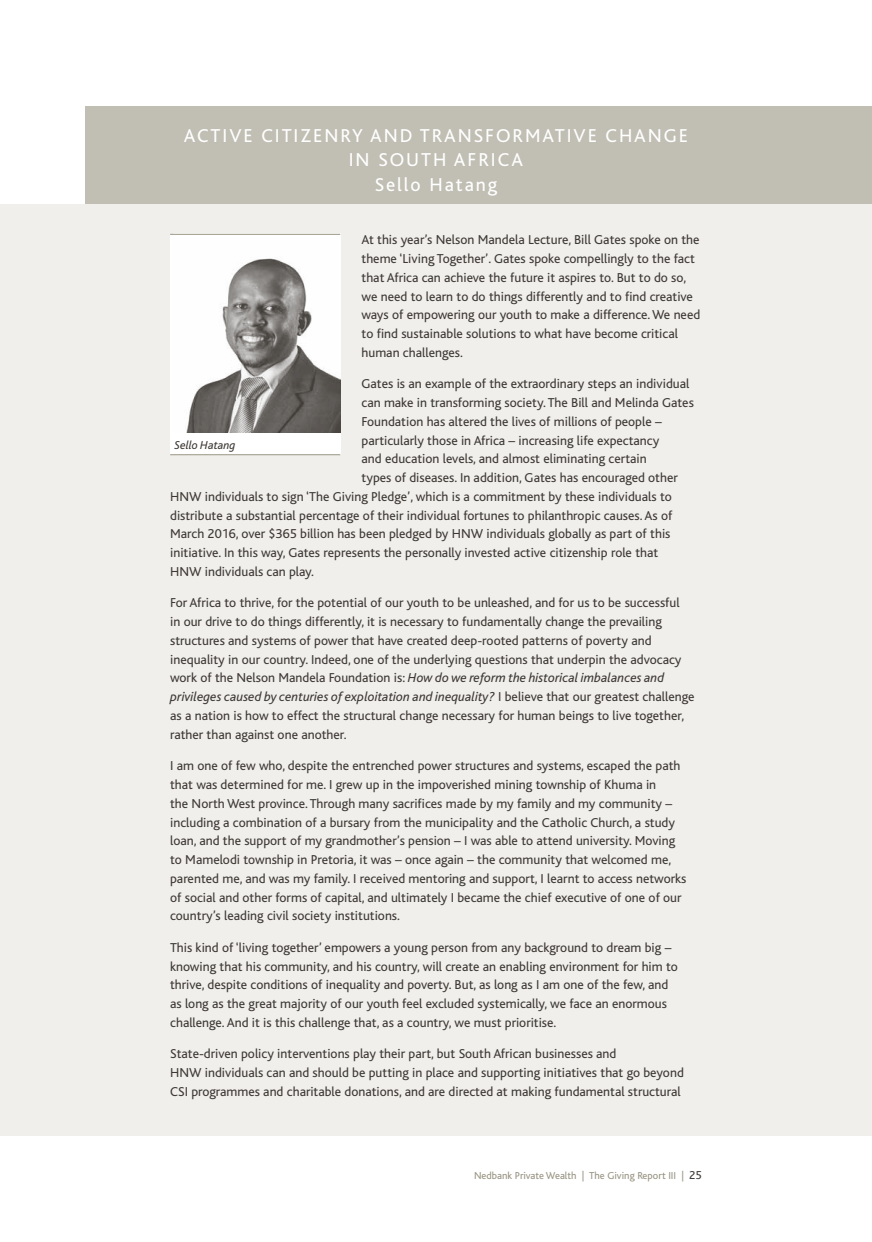
<style>
.page{position:relative;width:872px;height:1242px;background:#fff}
.page>*{position:absolute;margin:0;border:0;box-sizing:border-box;transform-origin:0 0}
.t1{font:19.5px/24px "Bliss";letter-spacing:.1em;color:#fff;text-align:center}
.t2{font:13.5px/18.8px "Bliss";color:#3e3935}
.t3{font:italic 12px "Bliss";color:#3e3935}
.t4{font:10.5px "Bliss";color:#989482}
.s1{font-style:italic}
.s2{font-size:12px;color:#3e3935}
</style>
<div class="page">
<div style="left:85px;top:106px;width:787px;height:98px;background:#c1bfb4"></div>
<div style="left:0;top:204px;width:872px;height:931px;background:#f0efec"></div>
<div style="left:170px;top:234px;width:170px;height:200px;background:#fff"></div>
<img style="left:186px;top:258px;width:154px;height:175px">
<div style="left:170px;top:434px;width:170px;height:21px;background:#fff"></div>
<hr style="left:170px;top:234px;width:170px;height:1px;background:#989482">
<hr style="left:170px;top:454px;width:170px;height:1px;background:#989482">
<h1 class="t1" style="left:184px;top:124px;width:505px">ACTIVE CITIZENRY AND TRANSFORMATIVE CHANGE<br>IN SOUTH AFRICA<br>Sello H atang</h1>
<p class="t2" style="left:361px;top:231px;width:340px">At this year’s N elson Mandela Lecture, Bill Gates spoke on the theme ‘Living Together’. Gates spoke compellingly to the fact that Africa can achieve the future it aspires to. But to do so, we need to learn to do things differently and to find creative ways of empowering our youth to make a difference. We need to find sustainable solutions to what have become critical human challenges.</p>
<p class="t2" style="left:361px;top:375px;width:329px">Gates is an example of the extraordinary steps an individual</p>
<p class="t2" style="left:361px;top:393px;width:334px">can make in transforming society. The Bill and Melinda Gates</p>
<p class="t2" style="left:361px;top:412px;width:302px">Foundation has altered the lives of millions of people –</p>
<p class="t2" style="left:361px;top:431px;width:299px">particularly those in Africa – increasing life expectancy</p>
<p class="t2" style="left:361px;top:450px;width:287px">and education levels, and almost eliminating certain</p>
<p class="t2" style="left:361px;top:468px;width:318px">types of diseases. I n addition, Gates has encouraged other</p>
<p class="t2" style="left:170px;top:487px;width:503px">HNW individuals to sign ‘The Giving Pledge’, which is a commitment by these individuals to</p>
<p class="t2" style="left:170px;top:506px;width:504px">distribute a substantial percentage of their individual fortunes to philanthropic causes. As of</p>
<p class="t2" style="left:170px;top:525px;width:502px">March 2016, over $365 billion has been pledged by HNW individuals globally as part of this</p>
<p class="t2" style="left:170px;top:543px;width:489px">initiative. I n this way, Gates represents the personally invested active citizenship role that</p>
<p class="t2" style="left:170px;top:562px;width:145px">HNW individuals can play.</p>
<p class="t2" style="left:170px;top:594px;width:526px">For Africa to thrive, for the potential of our youth to be unleashed, and for us to be successful<br>in our drive to do things differently, it is necessary to fundamentally change the prevailing structures and systems of power that have created deep-rooted patterns of poverty and inequality in our country. I ndeed, one of the underlying questions that underpin the advocacy work of the N elson Mandela Foundation is: <span class="s1">How do we reform the historical imbalances and privileges caused by centuries of exploitation and inequality?</span> I believe that our greatest challenge as a nation is how to effect the structural change necessary for human beings to live together, rather than against one another.</p>
<p class="t2" style="left:170px;top:756px;width:518px">I am one of few who, despite the entrenched power structures and systems, escaped the path that was determined for me. I grew up in the impoverished mining township of Khuma in<br>the N orth West province. Through many sacrifices made by my family and my community – including a combination of a bursary from the municipality and the Catholic Church, a study loan, and the support of my grandmother’s pension – I was able to attend university. Moving to Mamelodi township in Pretoria, it was – once again – the community that welcomed me, parented me, and was my family. I received mentoring and support, I learnt to access networks of social and other forms of capital, and ultimately I became the chief executive of one of our country’s leading civil society institutions.</p>
<p class="t2" style="left:170px;top:938px;width:509px">This kind of ‘living together’ empowers a young person from any background to dream big – knowing that his community, and his country, will create an enabling environment for him to thrive, despite conditions of inequality and poverty. But, as long as I am one of the few, and as long as the great majority of our youth feel excluded systemically, we face an enormous challenge. And it is this challenge that, as a country, we must prioritise.</p>
<p class="t2" style="left:170px;top:1044px;width:515px">State-driven policy interventions play their part, but South African businesses and<br>HNW individuals can and should be putting in place and supporting initiatives that go beyond<br>CSI programmes and charitable donations, and are directed at making fundamental structural</p>
<p class="t3" style="left:174px;top:439px;width:63px">Sello Hatang</p>
<p class="t4" style="left:474px;top:1169px;width:229px">N edbank Private Wealth | The Giving Report III | <span class="s2">25</span></p>
</div>
